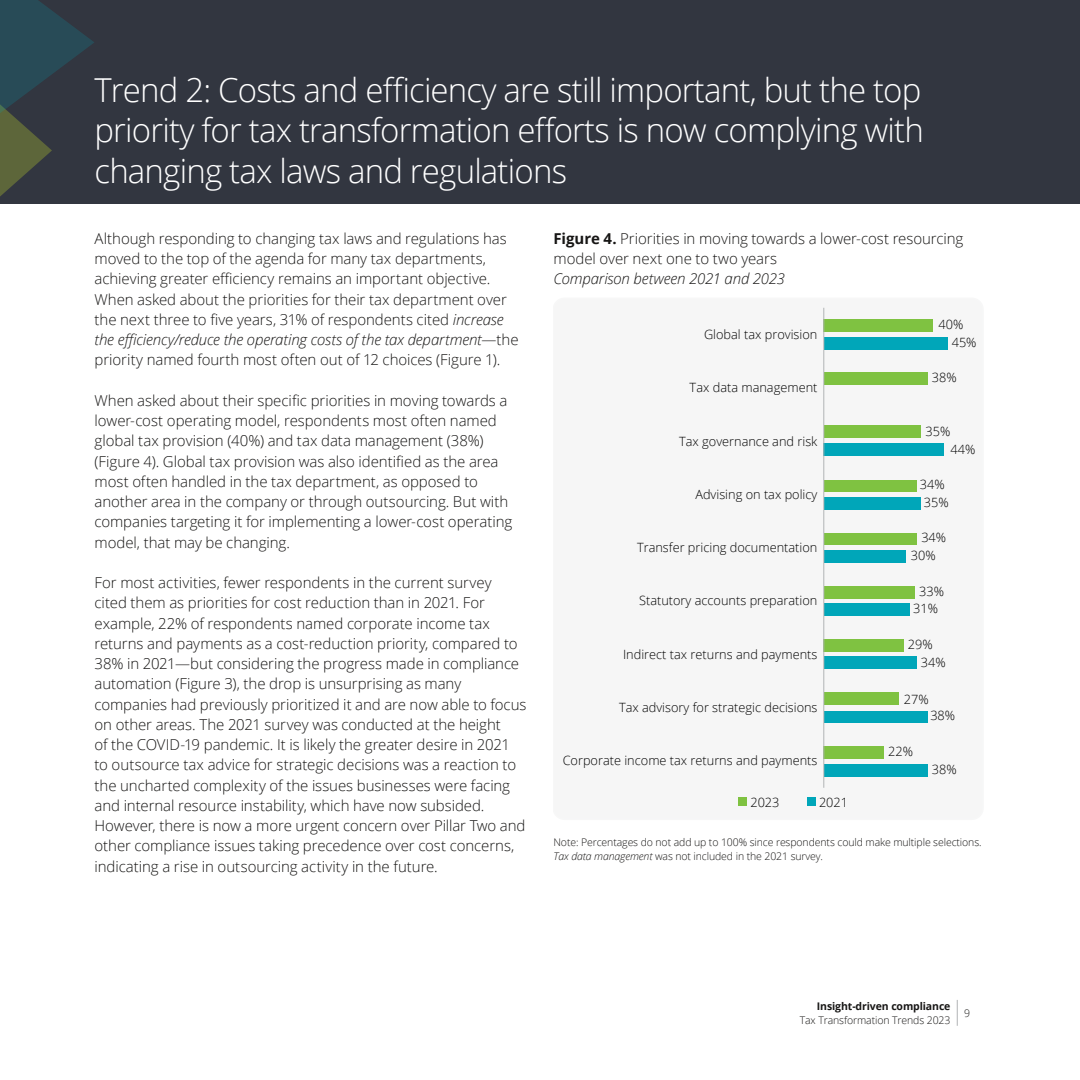
<style>
.page{position:relative;width:1080px;height:1080px;background:#fff}
.page>*{position:absolute;margin:0;border:0;box-sizing:border-box;transform-origin:0 0}
.page_heading{font:300 33px/40.5px "Open Sans";letter-spacing:-.025em;color:#fff;text-align:justify}
.Body_copy__8_5_12pt{font:300 15px/20.2px "Open Sans";letter-spacing:-.005em;color:#171615}
.Body_copy__8_5_12pt-2{font:italic 300 15px "Open Sans";letter-spacing:-.01em;color:#171615}
.t1{font:300 12.75px "Open Sans";color:#010101}
.Disclaimers__7_9_5pt{font:300 10.5px/14.2px "Open Sans";letter-spacing:-.01em;color:#171615}
.t2{font:700 10.5px "Open Sans";letter-spacing:-.01em;color:#171615}
.s1{font-style:italic}
.s2{font-weight:700}
</style>
<div class="page">
<div style="left:0;top:0;width:1080px;height:203px;background:#323640"></div>
<div style="left:739px;top:798px;width:8px;height:8px;background:#7fc241"></div>
<div style="left:807px;top:798px;width:8px;height:8px;background:#00a6b9"></div>
<div style="left:824px;top:746px;width:60px;height:13px;background:#7fc241"></div>
<div style="left:824px;top:693px;width:74px;height:12px;background:#7fc241"></div>
<div style="left:824px;top:639px;width:80px;height:13px;background:#7fc241"></div>
<div style="left:824px;top:586px;width:91px;height:13px;background:#7fc241"></div>
<div style="left:824px;top:533px;width:93px;height:12px;background:#7fc241"></div>
<div style="left:824px;top:480px;width:93px;height:12px;background:#7fc241"></div>
<div style="left:824px;top:426px;width:96px;height:12px;background:#7fc241"></div>
<div style="left:824px;top:372px;width:104px;height:13px;background:#7fc241"></div>
<div style="left:824px;top:319px;width:109px;height:13px;background:#7fc241"></div>
<div style="left:824px;top:764px;width:104px;height:13px;background:#00a6b9"></div>
<div style="left:824px;top:711px;width:104px;height:12px;background:#00a6b9"></div>
<div style="left:824px;top:657px;width:93px;height:12px;background:#00a6b9"></div>
<div style="left:824px;top:603px;width:85px;height:13px;background:#00a6b9"></div>
<div style="left:824px;top:550px;width:82px;height:13px;background:#00a6b9"></div>
<div style="left:824px;top:497px;width:96px;height:13px;background:#00a6b9"></div>
<div style="left:824px;top:444px;width:120px;height:12px;background:#00a6b9"></div>
<div style="left:824px;top:337px;width:124px;height:13px;background:#00a6b9"></div>
<hr style="left:823px;top:308px;width:1px;height:480px;background:#b1b4b5">
<svg style="left:0;top:0;width:94px;height:196px"></svg>
<svg style="left:957px;top:1000px;width:1px;height:26px"></svg>
<p class="page_heading" style="left:94px;top:69px;width:831px">Trend 2: Costs and efficiency are still important, but the top priority for tax transformation efforts is now complying with changing tax laws and regulations</p>
<p class="Body_copy__8_5_12pt" style="left:94px;top:228px;width:426px">Although responding to changing tax laws and regulations has moved to the top of the agenda for many tax departments, achieving greater efficiency remains an important objective.<br>When asked about the priorities for their tax department over the next three to five years, 31% of respondents cited <span class="s1">increase the efficiency/reduce the operating costs of the tax department</span>—the priority named fourth most often out of 12 choices (Figure 1).</p>
<p class="Body_copy__8_5_12pt" style="left:94px;top:390px;width:419px">When asked about their specific priorities in moving towards a lower-cost operating model, respondents most often named global tax provision (40%) and tax data management (38%) (Figure 4). Global tax provision was also identified as the area most often handled in the tax department, as opposed to another area in the company or through outsourcing. But with companies targeting it for implementing a lower-cost operating model, that may be changing.</p>
<p class="Body_copy__8_5_12pt" style="left:94px;top:572px;width:433px">For most activities, fewer respondents in the current survey cited them as priorities for cost reduction than in 2021. For example, 22% of respondents named corporate income tax returns and payments as a cost-reduction priority, compared to 38% in 2021—but considering the progress made in compliance automation (Figure 3), the drop is unsurprising as many companies had previously prioritized it and are now able to focus on other areas. The 2021 survey was conducted at the height<br>of the COVID-19 pandemic. It is likely the greater desire in 2021 to outsource tax advice for strategic decisions was a reaction to the uncharted complexity of the issues businesses were facing and internal resource instability, which have now subsided.<br>However, there is now a more urgent concern over Pillar Two and other compliance issues taking precedence over cost concerns, indicating a rise in outsourcing activity in the future.</p>
<p class="Body_copy__8_5_12pt" style="left:554px;top:228px;width:411px"><span class="s2">Figure 4.</span> Priorities in moving towards a lower-cost resourcing model over next one to two years</p>
<p class="Body_copy__8_5_12pt-2" style="left:554px;top:269px;width:233px">Comparison between 2021 and 2023</p>
<p class="t1" style="left:939px;top:316px;width:26px">40%</p>
<p class="t1" style="left:704px;top:326px;width:115px">Global tax provision</p>
<p class="t1" style="left:690px;top:378px;width:129px">Tax data management</p>
<p class="t1" style="left:952px;top:334px;width:26px">45%</p>
<p class="t1" style="left:932px;top:369px;width:26px">38%</p>
<p class="t1" style="left:679px;top:432px;width:140px">Tax governance and risk</p>
<p class="t1" style="left:695px;top:486px;width:124px">Advising on tax policy</p>
<p class="t1" style="left:637px;top:539px;width:182px">Transfer pricing documentation</p>
<p class="t1" style="left:639px;top:592px;width:180px">Statutory accounts preparation</p>
<p class="t1" style="left:623px;top:645px;width:196px">Indirect tax returns and payments</p>
<p class="t1" style="left:925px;top:422px;width:26px">35%</p>
<p class="t1" style="left:951px;top:440px;width:26px">44%</p>
<p class="t1" style="left:920px;top:476px;width:26px">34%</p>
<p class="t1" style="left:924px;top:493px;width:26px">35%</p>
<p class="t1" style="left:921px;top:529px;width:26px">34%</p>
<p class="t1" style="left:911px;top:547px;width:26px">30%</p>
<p class="t1" style="left:919px;top:583px;width:26px">33%</p>
<p class="t1" style="left:913px;top:600px;width:26px">31%</p>
<p class="t1" style="left:908px;top:636px;width:26px">29%</p>
<p class="t1" style="left:921px;top:653px;width:26px">34%</p>
<p class="t1" style="left:904px;top:691px;width:26px">27%</p>
<p class="t1" style="left:619px;top:699px;width:200px">Tax advisory for strategic decisions</p>
<p class="t1" style="left:563px;top:751px;width:256px">Corporate income tax returns and payments</p>
<p class="t1" style="left:750px;top:793px;width:31px">2023</p>
<p class="t1" style="left:819px;top:793px;width:31px">2021</p>
<p class="Disclaimers__7_9_5pt" style="left:554px;top:835px;width:430px">Note: Percentages do not add up to 100% since respondents could make multiple selections.<br><span class="s1">Tax data management</span> was not included in the 2021 survey.</p>
<p class="t1" style="left:930px;top:707px;width:26px">38%</p>
<p class="t1" style="left:888px;top:743px;width:26px">22%</p>
<p class="t1" style="left:932px;top:760px;width:26px">38%</p>
<p class="t2" style="left:817px;top:999px;width:135px">Insight-driven compliance</p>
<p class="Disclaimers__7_9_5pt" style="left:800px;top:1013px;width:152px">Tax Transformation Trends 2023</p>
<p class="Disclaimers__7_9_5pt" style="left:964px;top:1006px;width:7px">9</p>
</div>
